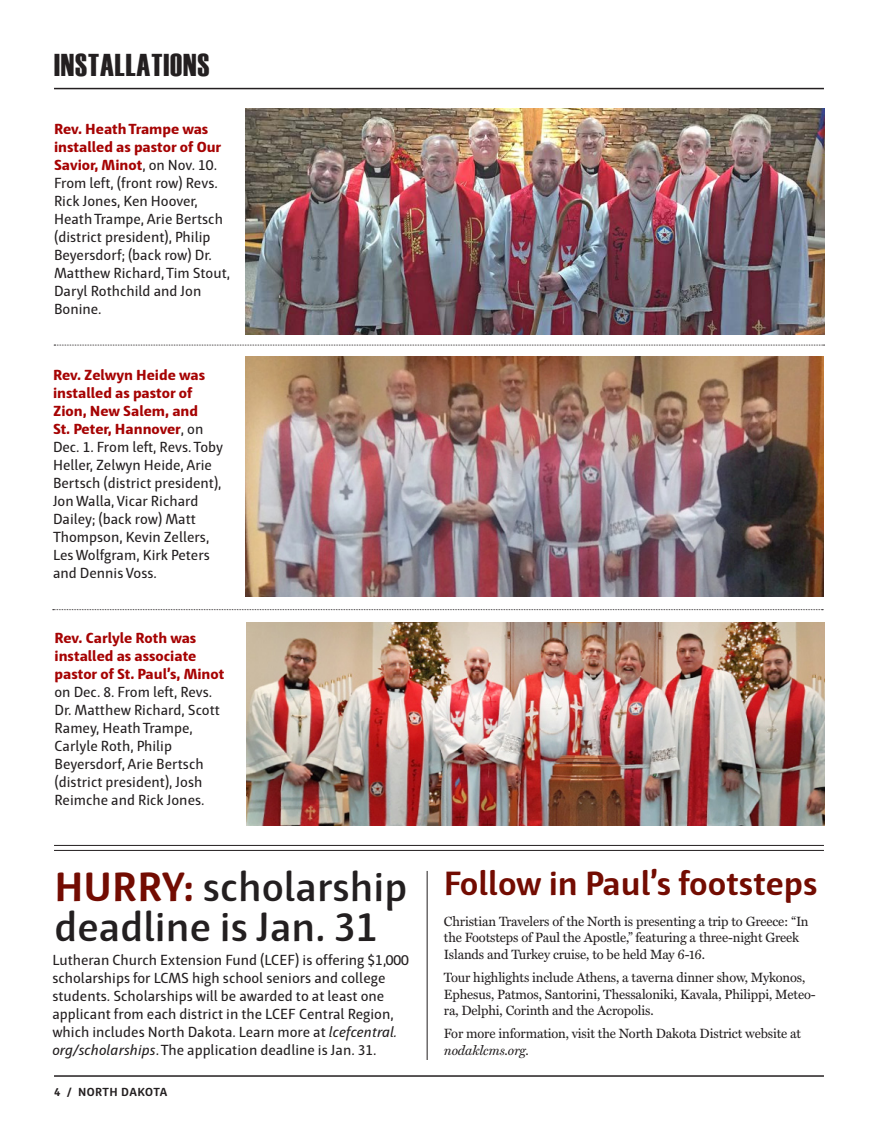
<style>
.page{position:relative;width:878px;height:1141px;background:#fff}
.page>*{position:absolute;margin:0;border:0;box-sizing:border-box;transform-origin:0 0}
.Submissions_Body_Tex{font:600 42px/40.5px "Haptic";color:#231f20}
.Submissions_Body_Tex-2{font:700 34.5px "Haptic";color:#730c02}
.Interior_Header_Bar{font:31.5px "Haettenschweiler";letter-spacing:.03em;color:#231f20}
.Cutline{font:15px/18px "Haptic";color:#231f20}
.Body_Text{font:13.5px/16.5px "Miller Text";letter-spacing:-.01em;color:#231f20}
.t1{font:700 12px "Haptic";letter-spacing:.025em;color:#231f20}
.s1{font-weight:800;color:#a60303}
.s2{font-weight:700;color:#730c02}
.s3{font-style:italic}
</style>
<div class="page">
<hr style="left:54px;top:1075px;width:770px;height:2px;background:#231f20">
<hr style="left:54px;top:845px;width:769px;height:1px;background:#231f20">
<hr style="left:54px;top:850px;width:769px;height:1px;background:#231f20">
<hr style="left:54px;top:88px;width:770px;height:1px;background:#231f20">
<img style="left:246px;top:108px;width:578px;height:227px">
<img style="left:246px;top:622px;width:578px;height:204px">
<svg style="left:54px;top:345px;width:770px;height:1px"></svg>
<svg style="left:53px;top:609px;width:770px;height:1px"></svg>
<hr style="left:427px;top:871px;width:1px;height:189px;background:#231f20">
<img style="left:245px;top:356px;width:579px;height:241px">
<p class="Interior_Header_Bar" style="left:54px;top:47px;width:157px">INSTALLATIONS</p>
<p class="Cutline" style="left:54px;top:120px;width:178px"><span class="s1">Rev. Heath Trampe was installed as pastor of Our<br>Savior, Minot</span>, on Nov. 10.<br>From left, (front row) Revs.<br>Rick Jones, Ken Hoover,<br>Heath Trampe, Arie Bertsch (district president), Philip<br>Beyersdorf; (back row) Dr.<br>Matthew Richard, Tim Stout,<br>Daryl Rothchild and Jon<br>Bonine.</p>
<p class="Cutline" style="left:53px;top:366px;width:171px"><span class="s1">Rev. Zelwyn Heide was installed as pastor of<br>Zion, New Salem, and<br>St. Peter, Hannover</span>, on<br>Dec. 1. From left, Revs. Toby<br>Heller, Zelwyn Heide, Arie<br>Bertsch (district president),<br>Jon Walla, Vicar Richard<br>Dailey; (back row) Matt<br>Thompson, Kevin Zellers,<br>Les Wolfgram, Kirk Peters and Dennis Voss.</p>
<p class="Cutline" style="left:54px;top:629px;width:171px"><span class="s1">Rev. Carlyle Roth was installed as associate pastor of St. Paul’s, Minot </span>on Dec. 8. From left, Revs.<br>Dr. Matthew Richard, Scott<br>Ramey, Heath Trampe,<br>Carlyle Roth, Philip<br>Beyersdorf, Arie Bertsch (district president), Josh<br>Reimche and Rick Jones.</p>
<p class="Submissions_Body_Tex" style="left:54px;top:866px;width:354px"><span class="s2">HURRY:</span> scholarship deadline is Jan. 31</p>
<p class="Cutline" style="left:52px;top:951px;width:358px">Lutheran Church Extension Fund (LCEF) is offering $1,000 scholarships for LCMS high school seniors and college students. Scholarships will be awarded to at least one applicant from each district in the LCEF Central Region, which includes North Dakota. Learn more at <span class="s3">lcefcentral. org/scholarships</span>. The application deadline is Jan. 31.</p>
<p class="t1" style="left:54px;top:1084px;width:115px">4 / NORTH DAKOTA</p>
<p class="Submissions_Body_Tex-2" style="left:444px;top:863px;width:375px">Follow in Paul’s footsteps</p>
<p class="Body_Text" style="left:444px;top:913px;width:366px">Christian Travelers of the North is presenting a trip to Greece: “In the Footsteps of Paul the Apostle,” featuring a three-night Greek<br>Islands and Turkey cruise, to be held May 6-16.</p>
<p class="Body_Text" style="left:444px;top:969px;width:373px">Tour highlights include Athens, a taverna dinner show, Mykonos,<br>Ephesus, Patmos, Santorini, Thessaloniki, Kavala, Philippi, Meteo&shy;ra, Delphi, Corinth and the Acropolis.</p>
<p class="Body_Text" style="left:444px;top:1026px;width:358px">For more information, visit the North Dakota District website at <span class="s3">nodaklcms.org.</span></p>
</div>
